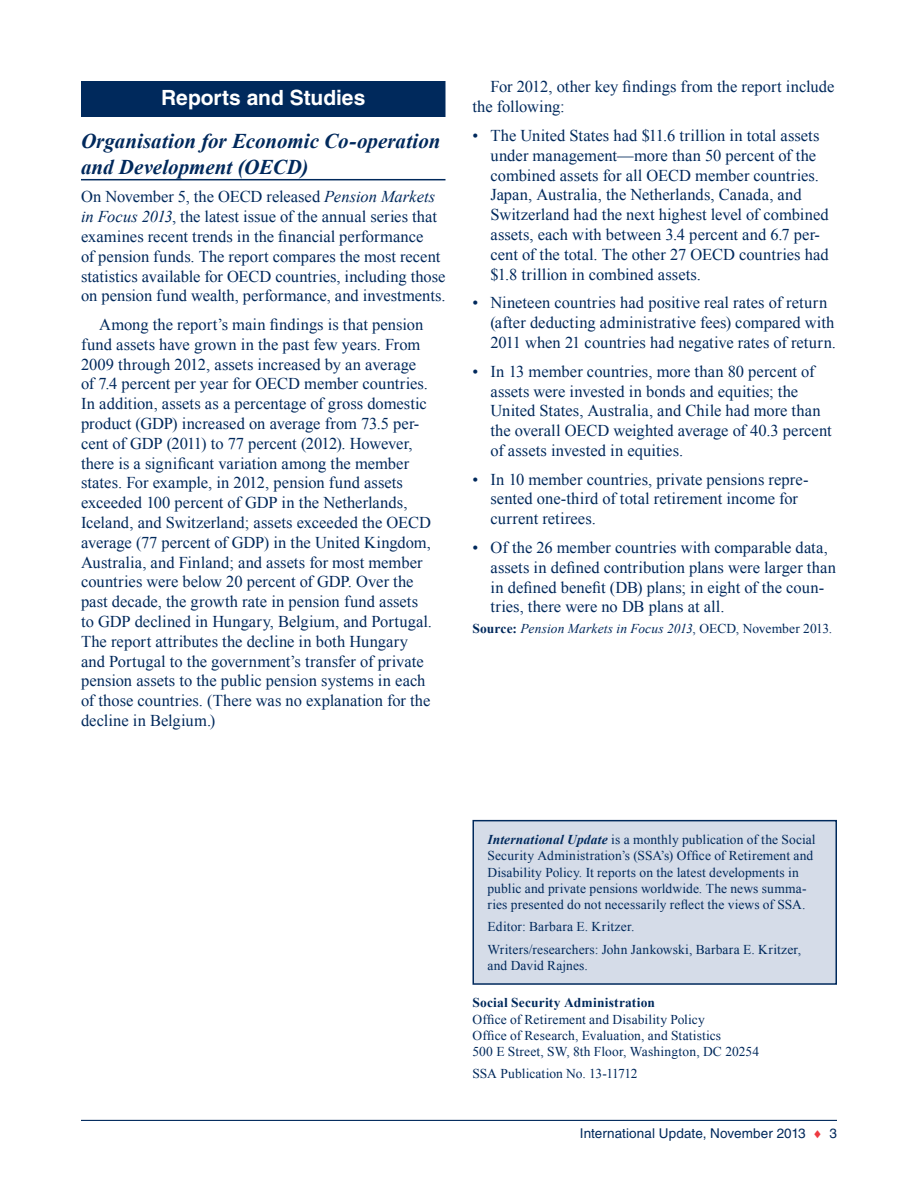
<style>
.page{position:relative;width:918px;height:1188px;background:#fff}
.page>*{position:absolute;margin:0;border:0;box-sizing:border-box;transform-origin:0 0}
.Heading2{font:italic 700 21px/25.2px "Times New Roman";color:#00295c}
.Heading1__Section{font:700 21px "Helvetica";color:#fff}
.Para{font:16.5px/19.8px "Times New Roman";color:#00295c}
.ParaFirst{font:16.5px/19.8px "Times New Roman";color:#00295c}
.Authors{font:13.5px/16.2px "Times New Roman";letter-spacing:.01em;color:#00295c}
.Source{font:italic 13.5px "Times New Roman";letter-spacing:.01em;color:#00295c}
.Footer__Right{font:13.5px "Helvetica";letter-spacing:.005em;color:#00295c}
.s1{font-style:italic}
.s2{font-weight:700;font-style:normal}
.s3{font-style:normal}
.s4{font-weight:700;font-style:italic}
.s5{font-weight:700}
.s6{color:#ee3a41}
</style>
<div class="page">
<hr style="left:81px;top:1120px;width:756px;height:1px;background:#00295c">
<div style="left:81px;top:81px;width:365px;height:36px;background:#00295c"></div>
<hr style="left:81px;top:179px;width:365px;height:1px;background:#00295c">
<div style="left:473px;top:821px;width:363px;height:163px;background:#d5dce8"></div>
<div style="left:472px;top:820px;width:365px;height:165px;border:2px solid #00295c"></div>
<p class="Heading1__Section" style="left:161px;top:85px;width:206px">Reports and Studies</p>
<p class="Heading2" style="left:81px;top:128px;width:361px">Organisation for Economic Co-operation and Development (OECD)</p>
<p class="ParaFirst" style="left:81px;top:187px;width:366px">On November 5, the OECD released <span class="s1">Pension Markets in Focus 2013</span>, the latest issue of the annual series that examines recent trends in the financial performance<br>of pension funds. The report compares the most recent statistics available for OECD countries, including those on pension fund wealth, performance, and investments.</p>
<p class="Para" style="left:81px;top:314px;width:353px;text-indent:18px">Among the report’s main findings is that pension fund assets have grown in the past few years. From 2009 through 2012, assets increased by an average of 7.4 percent per year for OECD member countries.<br>In addition, assets as a percentage of gross domestic product (GDP) increased on average from 73.5 per&shy;cent of GDP (2011) to 77 percent (2012). However, there is a significant variation among the member states. For example, in 2012, pension fund assets exceeded 100 percent of GDP in the Netherlands, Iceland, and Switzerland; assets exceeded the OECD average (77 percent of GDP) in the United Kingdom, Australia, and Finland; and assets for most member countries were below 20 percent of GDP. Over the past decade, the growth rate in pension fund assets to GDP declined in Hungary, Belgium, and Portugal.<br>The report attributes the decline in both Hungary and Portugal to the government’s transfer of private pension assets to the public pension systems in each of those countries. (There was no explanation for the decline in Belgium.)</p>
<p class="Para" style="left:472px;top:77px;width:363px;text-indent:18px">For 2012, other key findings from the report include the following:</p>
<p class="Para" style="left:491px;top:125px;width:340px;text-indent:-18px">• The United States had $11.6 trillion in total assets under management—more than 50 percent of the combined assets for all OECD member countries.<br>Japan, Australia, the Netherlands, Canada, and Switzerland had the next highest level of combined assets, each with between 3.4 percent and 6.7 per&shy;cent of the total. The other 27 OECD countries had $1.8 trillion in combined assets.</p>
<p class="Para" style="left:491px;top:293px;width:347px;text-indent:-18px">• Nineteen countries had positive real rates of return (after deducting administrative fees) compared with<br>2011 when 21 countries had negative rates of return.</p>
<p class="Para" style="left:491px;top:361px;width:343px;text-indent:-18px">• In 13 member countries, more than 80 percent of assets were invested in bonds and equities; the United States, Australia, and Chile had more than the overall OECD weighted average of 40.3 percent of assets invested in equities.</p>
<p class="Para" style="left:491px;top:469px;width:320px;text-indent:-18px">• In 10 member countries, private pensions repre&shy;sented one-third of total retirement income for current retirees.</p>
<p class="Para" style="left:491px;top:537px;width:347px;text-indent:-18px">• Of the 26 member countries with comparable data, assets in defined contribution plans were larger than in defined benefit (DB) plans; in eight of the coun&shy;tries, there were no DB plans at all.</p>
<p class="Source" style="left:472px;top:619px;width:361px"><span class="s2">Source:</span> Pension Markets in Focus 2013<span class="s3">, OECD, November 2013.</span></p>
<p class="Authors" style="left:488px;top:831px;width:330px"><span class="s4">International Update</span> is a monthly publication of the Social Security Administration’s (SSA’s) Office of Retirement and Disability Policy. It reports on the latest developments in public and private pensions worldwide. The news summa&shy;ries presented do not necessarily reflect the views of SSA.</p>
<p class="Authors" style="left:488px;top:918px;width:148px">Editor: Barbara E. Kritzer.</p>
<p class="Authors" style="left:488px;top:941px;width:315px">Writers/researchers: John Jankowski, Barbara E. Kritzer, and David Rajnes.</p>
<p class="Authors" style="left:472px;top:995px;width:288px"><span class="s5">Social Security Administration<br></span>Office of Retirement and Disability Policy<br>Office of Research, Evaluation, and Statistics<br>500 E Street, SW, 8th Floor, Washington, DC 20254</p>
<p class="Authors" style="left:472px;top:1065px;width:167px">SSA Publication No. 13-11712</p>
<p class="Footer__Right" style="left:580px;top:1125px;width:259px">International Update, November 2013 <span class="s6">♦</span> 3</p>
</div>
